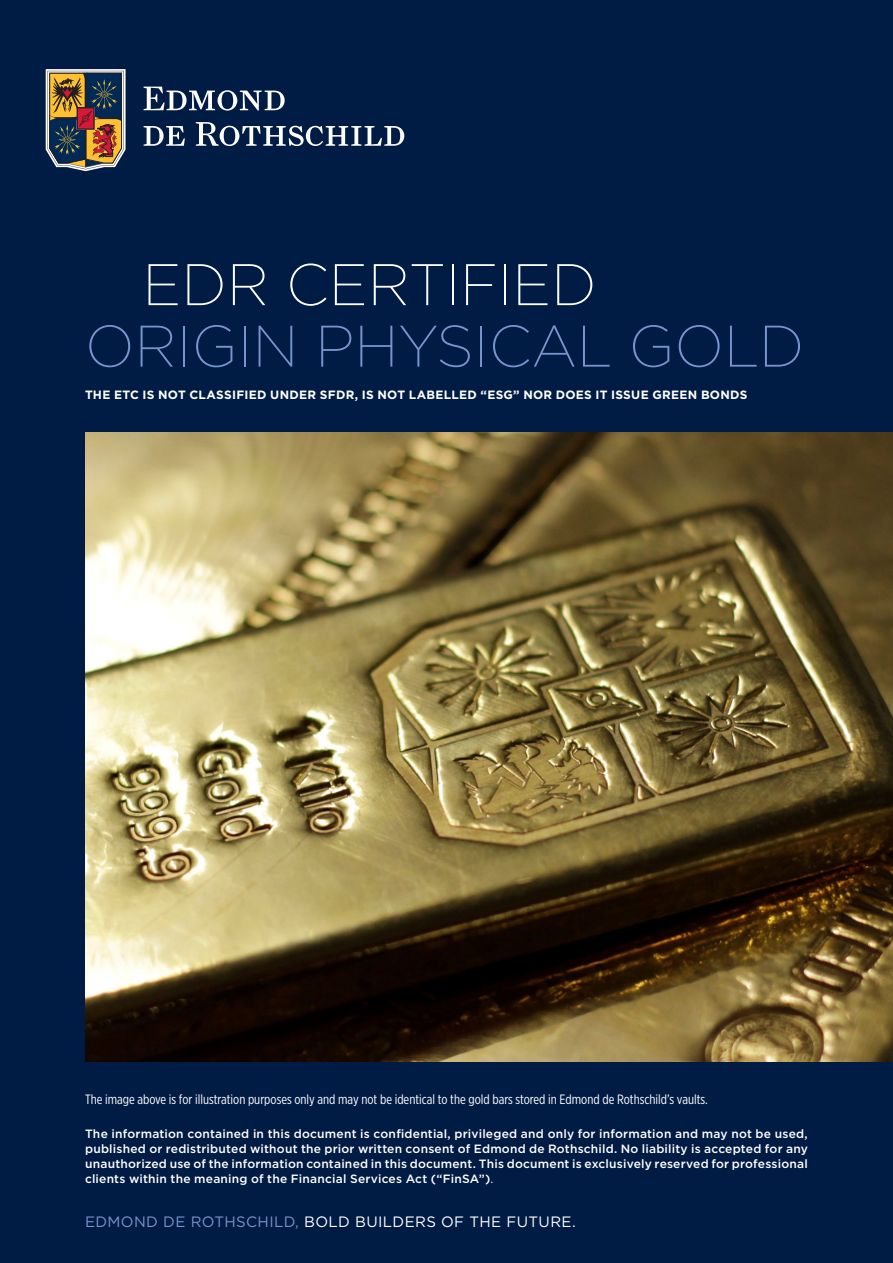
<style>
.page{position:relative;width:893px;height:1263px;background:#001c44}
.page>*{position:absolute;margin:0;border:0;box-sizing:border-box;transform-origin:0 0}
.t1{font:200 58.5px/61.5px "Gotham";color:#7595cc}
.NEW_texte_courant{font:15px "Gotham";letter-spacing:.025em;color:#fff}
.NEW_texte_courant-2{font:13.5px "Gotham X Narrow";color:#fff}
.Gérant_Titre{font:500 12px/15px "Gotham";letter-spacing:.015em;color:#fff;text-align:justify}
.Gérant_Titre-2{font:700 12px "Gotham";letter-spacing:.025em;color:#fff}
.s1{color:#fff}
.s2{font-weight:400}
.s3{color:#7595cc}
.s4{color:#6599d1}
</style>
<div class="page">
<svg style="left:45px;top:69px;width:81px;height:103px;background:#726454"></svg>
<svg style="left:144px;top:126px;width:41px;height:20px"></svg>
<svg style="left:196px;top:122px;width:208px;height:24px"></svg>
<svg style="left:144px;top:87px;width:141px;height:24px"></svg>
<img style="left:85px;top:433px;width:808px;height:629px">
<p class="t1" style="left:85px;top:252px;width:721px;text-indent:57px"><span class="s1">EDR CERTIFIED<br></span>ORIGIN PHYSICAL GOLD</p>
<p class="Gérant_Titre-2" style="left:85px;top:387px;width:664px">THE ETC IS NOT CLASSIFIED UNDER SFDR, IS NOT LABELLED “ESG” NOR DOES IT ISSUE GREEN BONDS</p>
<p class="NEW_texte_courant-2" style="left:85px;top:1091px;width:624px">The image above is for illustration purposes only and may not be identical to the gold bars stored in Edmond de Rothschild’s vaults.</p>
<p class="Gérant_Titre" style="left:85px;top:1126px;width:724px">The information contained in this document is confidential, privileged and only for information and may not be used, published or redistributed without the prior written consent of Edmond de Rothschild. No liability is accepted for any unauthorized use of the information contained in this document. This document is exclusively reserved for professional clients within the meaning of the Financial Services Act (“FinSA”)<span class="s2">.</span></p>
<p class="NEW_texte_courant" style="left:85px;top:1212px;width:492px"><span class="s3">EDMOND DE ROTHSCHILD</span><span class="s4">,</span> BOLD BUILDERS OF THE FUTURE.</p>
</div>
